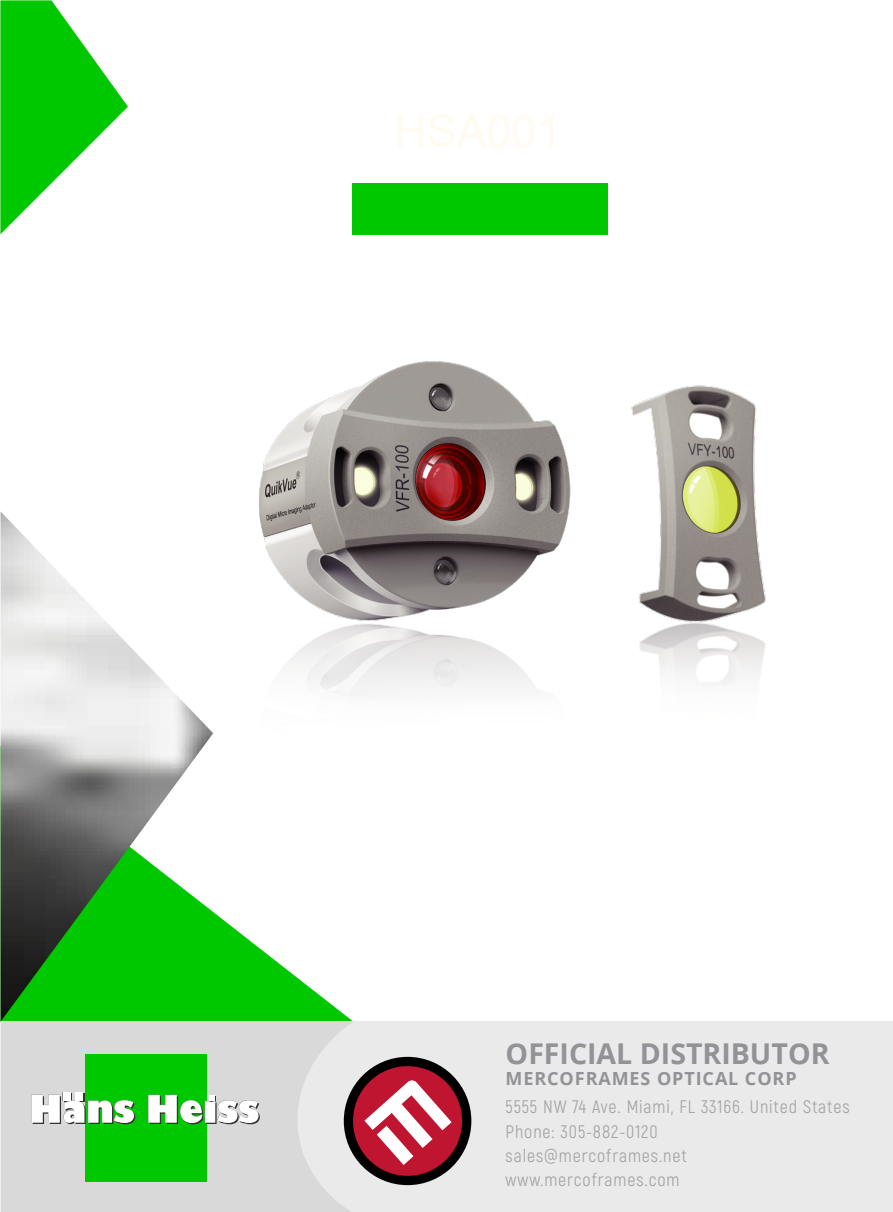
<style>
.page{position:relative;width:893px;height:1212px;background:#fff}
.page>*{position:absolute;margin:0;border:0;box-sizing:border-box;transform-origin:0 0}
.t1{font:700 28.65px "Open Sans";color:#939297}
.t2{font:18.15px/24.2px "Akrobat";letter-spacing:.05em;color:#a4a4a4}
.t3{font:700 18.15px "Open Sans";letter-spacing:.05em;color:#939297}
</style>
<div class="page">
<img style="left:259px;top:361px;width:507px;height:335px">
<svg style="left:0;top:0;width:128px;height:234px"></svg>
<svg style="left:213px;top:912px;width:141px;height:110px"></svg>
<svg style="left:1px;top:512px;width:212px;height:510px"></svg>
<div style="left:1px;top:1022px;width:892px;height:190px;background:#eaeaea"></div>
<svg style="left:1px;top:1022px;width:351px;height:190px;background:#dadbda"></svg>
<svg style="left:344px;top:1057px;width:127px;height:128px"></svg>
<div style="left:85px;top:1054px;width:122px;height:127px;background:#00c800"></div>
<div style="left:62px;top:1092px;width:8px;height:8px;background:#929292"></div>
<svg style="left:31px;top:1094px;width:104px;height:30px"></svg>
<div style="left:63px;top:1092px;width:8px;height:9px;background:#fff"></div>
<div style="left:75px;top:1092px;width:8px;height:9px;background:#fff"></div>
<svg style="left:148px;top:1094px;width:112px;height:30px;background:#bddabd"></svg>
<div style="left:353px;top:183px;width:255px;height:51px;background:#00c800"></div>
<h1 class="t1" style="left:506px;top:1033px;width:325px">OFFICIAL DISTRIBUTOR</h1>
<p class="t3" style="left:506px;top:1065px;width:292px">MERCOFRAMES OPTICAL CORP</p>
<p class="t2" style="left:506px;top:1095px;width:346px">5555 NW 74 Ave. Miami, FL 33166. United States<br>Phone: 305-882-0120<br>sales@mercoframes.net www.mercoframes.com</p>
</div>
